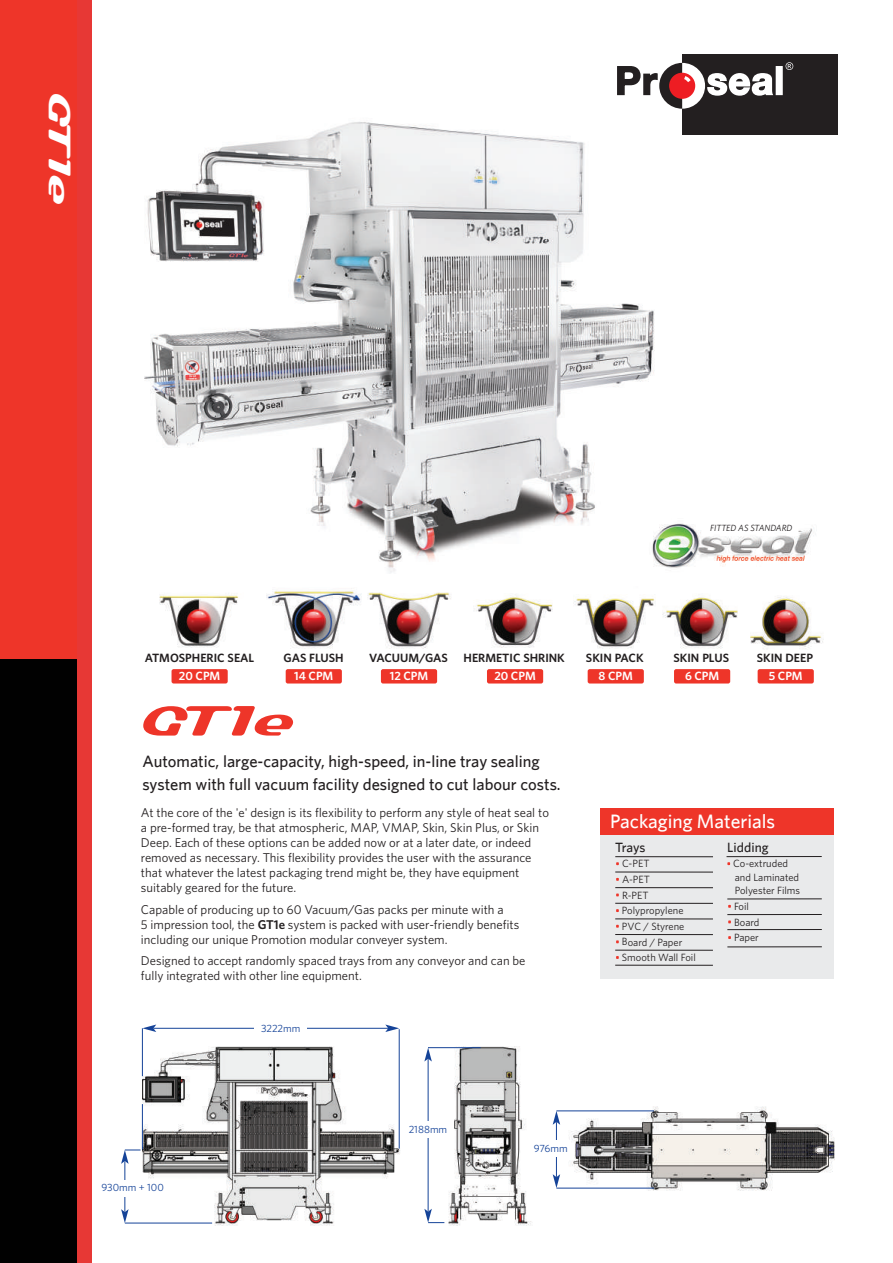
<style>
.page{position:relative;width:893px;height:1263px;background:#fff}
.page>*{position:absolute;margin:0;border:0;box-sizing:border-box;transform-origin:0 0}
.t1{font:30.9px "GT0";color:#fff}
.t2{font:500 19.5px "Whitney";color:#fff}
.t3{font:500 16.5px/22.5px "Whitney";color:#231f20}
.t4{font:500 13.5px "Whitney";color:#231f20}
.t5{font:12.75px/15px "Whitney";color:#231f20}
.t6{font:600 12px "Whitney";color:#231f20}
.t7{font:600 12px "Whitney";color:#fff}
.t8{font:10.5px/15.6px "Whitney";color:#231f20}
.t9{font:10.5px "Whitney";color:#154398}
.t10{font:italic 9px "Whitney";color:#231f20}
.s1{font-weight:600}
</style>
<div class="page">
<div style="left:600px;top:835px;width:233px;height:144px;background:#e9eaeb"></div>
<svg style="left:143px;top:706px;width:150px;height:29px"></svg>
<hr style="left:615px;top:856px;width:98px;height:1px;background:#231f20">
<hr style="left:615px;top:872px;width:98px;height:1px;background:#231f20">
<hr style="left:615px;top:887px;width:98px;height:1px;background:#231f20">
<hr style="left:615px;top:903px;width:98px;height:1px;background:#231f20">
<hr style="left:615px;top:919px;width:98px;height:1px;background:#231f20">
<hr style="left:615px;top:934px;width:98px;height:1px;background:#231f20">
<hr style="left:615px;top:950px;width:98px;height:1px;background:#231f20">
<hr style="left:615px;top:965px;width:98px;height:1px;background:#231f20">
<hr style="left:726px;top:856px;width:96px;height:1px;background:#231f20">
<hr style="left:727px;top:898px;width:95px;height:1px;background:#231f20">
<hr style="left:727px;top:914px;width:95px;height:1px;background:#231f20">
<hr style="left:727px;top:929px;width:95px;height:1px;background:#231f20">
<hr style="left:727px;top:946px;width:95px;height:1px;background:#231f20">
<img style="left:144px;top:122px;width:511px;height:482px">
<div style="left:600px;top:809px;width:233px;height:26px;background:#ee3529"></div>
<img style="left:143px;top:1046px;width:691px;height:179px">
<img style="left:648px;top:513px;width:164px;height:59px">
<hr style="left:556px;top:1122px;width:1px;height:55px;background:#154398">
<svg style="left:553px;top:1111px;width:7px;height:14px"></svg>
<svg style="left:553px;top:1174px;width:7px;height:14px"></svg>
<hr style="left:428px;top:1059px;width:1px;height:152px;background:#154398">
<svg style="left:424px;top:1048px;width:8px;height:13px"></svg>
<div style="left:531px;top:1140px;width:39px;height:17px;background:#fff"></div>
<div style="left:406px;top:1121px;width:44px;height:17px;background:#fff"></div>
<hr style="left:556px;top:1110px;width:98px;height:1px;background:#154398">
<hr style="left:428px;top:1047px;width:53px;height:1px;background:#154398">
<hr style="left:556px;top:1188px;width:98px;height:1px;background:#154398">
<svg style="left:424px;top:1209px;width:20px;height:14px"></svg>
<hr style="left:125px;top:1161px;width:1px;height:51px;background:#154398">
<svg style="left:121px;top:1209px;width:8px;height:14px"></svg>
<hr style="left:154px;top:1028px;width:234px;height:1px;background:#154398">
<svg style="left:385px;top:1024px;width:14px;height:8px"></svg>
<svg style="left:143px;top:1024px;width:13px;height:8px"></svg>
<div style="left:98px;top:1180px;width:69px;height:16px;background:#fff"></div>
<div style="left:254px;top:1021px;width:53px;height:16px;background:#fff"></div>
<hr style="left:125px;top:1223px;width:87px;height:1px;background:#154398">
<svg style="left:121px;top:1150px;width:20px;height:14px"></svg>
<hr style="left:142px;top:1028px;width:1px;height:48px;background:#154398">
<hr style="left:399px;top:1029px;width:1px;height:119px;background:#154398">
<img style="left:160px;top:586px;width:92px;height:62px">
<img style="left:267px;top:586px;width:96px;height:63px">
<img style="left:362px;top:593px;width:95px;height:56px">
<img style="left:468px;top:586px;width:92px;height:62px">
<img style="left:568px;top:586px;width:87px;height:63px">
<img style="left:662px;top:597px;width:76px;height:52px">
<img style="left:750px;top:597px;width:74px;height:52px">
<div style="left:172px;top:669px;width:56px;height:14px;background:#ee3529;border-radius:2px"></div>
<div style="left:286px;top:669px;width:56px;height:14px;background:#ee3529;border-radius:2px"></div>
<div style="left:381px;top:669px;width:56px;height:14px;background:#ee3529;border-radius:2px"></div>
<div style="left:487px;top:669px;width:56px;height:14px;background:#ee3529;border-radius:2px"></div>
<div style="left:588px;top:669px;width:56px;height:14px;background:#ee3529;border-radius:2px"></div>
<div style="left:674px;top:669px;width:56px;height:14px;background:#ee3529;border-radius:2px"></div>
<div style="left:758px;top:669px;width:56px;height:14px;background:#ee3529;border-radius:2px"></div>
<hr style="left:142px;top:1104px;width:1px;height:45px;background:#154398">
<div style="left:0;top:0;width:89px;height:1263px;background:#010101"></div>
<div style="left:0;top:0;width:85px;height:658px;background:#ee3529"></div>
<div style="left:604px;top:43px;width:250px;height:100px;background:#fff"></div>
<div style="left:682px;top:54px;width:156px;height:80px;background:#231f20"></div>
<svg style="left:786px;top:62px;width:7px;height:8px"></svg>
<div style="left:776px;top:66px;width:7px;height:29px;background:#fff;border:2px solid #fff"></div>
<svg style="left:617px;top:63px;width:156px;height:46px"></svg>
<div style="left:77px;top:0;width:14px;height:1263px;background:#e73835"></div>
<h1 class="t1" style="left:75px;top:94px;width:113px;rotate:90deg">GT1e</h1>
<p class="t10" style="left:710px;top:523px;width:84px">FITTED AS STANDARD</p>
<p class="t6" style="left:145px;top:651px;width:111px">ATMOSPHERIC SEAL</p>
<p class="t6" style="left:284px;top:651px;width:62px">GAS FLUSH</p>
<p class="t6" style="left:369px;top:651px;width:80px">VACUUM/GAS</p>
<p class="t6" style="left:464px;top:651px;width:103px">HERMETIC SHRINK</p>
<p class="t6" style="left:586px;top:651px;width:59px">SKIN PACK</p>
<p class="t6" style="left:674px;top:651px;width:57px">SKIN PLUS</p>
<p class="t6" style="left:757px;top:651px;width:58px">SKIN DEEP</p>
<p class="t7" style="left:179px;top:669px;width:43px">20 CPM</p>
<p class="t7" style="left:294px;top:669px;width:41px">14 CPM</p>
<p class="t7" style="left:390px;top:669px;width:40px">12 CPM</p>
<p class="t7" style="left:494px;top:669px;width:43px">20 CPM</p>
<p class="t7" style="left:599px;top:669px;width:36px">8 CPM</p>
<p class="t7" style="left:685px;top:669px;width:36px">6 CPM</p>
<p class="t7" style="left:769px;top:669px;width:35px">5 CPM</p>
<p class="t3" style="left:142px;top:749px;width:420px">Automatic, large-capacity, high-speed, in-line tray sealing system with full vacuum facility designed to cut labour costs.</p>
<p class="t5" style="left:141px;top:805px;width:410px">At the core of the 'e' design is its flexibility to perform any style of heat seal to a pre-formed tray, be that atmospheric, MAP, VMAP, Skin, Skin Plus, or Skin Deep. Each of these options can be added now or at a later date, or indeed removed as necessary. This flexibility provides the user with the assurance that whatever the latest packaging trend might be, they have equipment suitably geared for the future.</p>
<p class="t5" style="left:141px;top:901px;width:380px">Capable of producing up to 60 Vacuum/Gas packs per minute with a<br>5 impression tool, the <span class="s1">GT1e</span> system is packed with user-friendly benefits including our unique Promotion modular conveyer system.</p>
<p class="t5" style="left:141px;top:953px;width:386px">Designed to accept randomly spaced trays from any conveyor and can be fully integrated with other line equipment.</p>
<p class="t9" style="left:101px;top:1181px;width:64px">930mm + 100</p>
<p class="t9" style="left:261px;top:1022px;width:41px">3222mm</p>
<p class="t9" style="left:409px;top:1123px;width:40px">2188mm</p>
<p class="t9" style="left:534px;top:1141px;width:36px">976mm</p>
<h2 class="t2" style="left:610px;top:809px;width:167px">Packaging Materials</h2>
<p class="t4" style="left:615px;top:839px;width:32px">Trays</p>
<p class="t8" style="left:622px;top:856px;width:75px">C-PET<br>A-PET<br>R-PET<br>Polypropylene<br>PVC / Styrene<br>Board / Paper<br>Smooth Wall Foil</p>
<p class="t4" style="left:727px;top:839px;width:43px">Lidding</p>
<p class="t8" style="left:733px;top:857px;width:68px;line-height:13.5px">Co-extruded and Laminated<br>Polyester Films</p>
<p class="t8" style="left:734px;top:898px;width:27px">Foil<br>Board<br>Paper</p>
</div>
